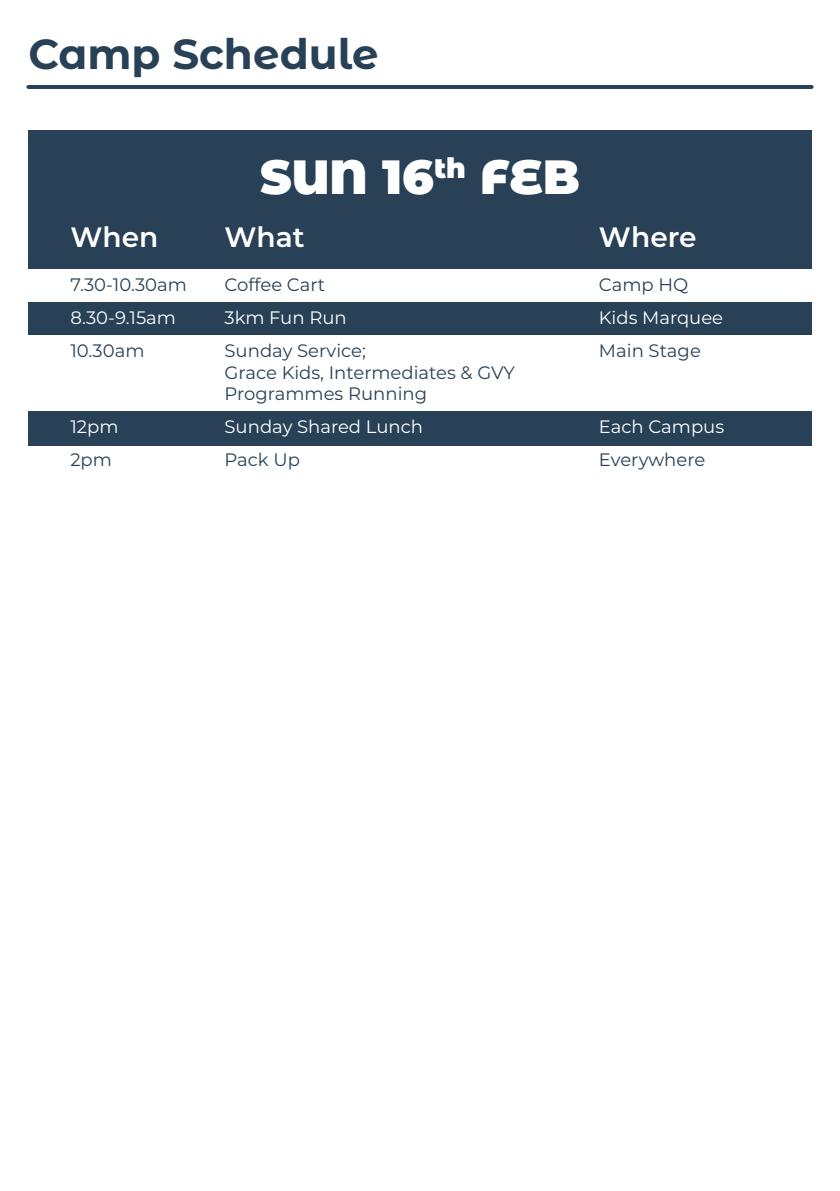
<style>
.page{position:relative;width:840px;height:1191px;background:#fff}
.page>*{position:absolute;margin:0;border:0;box-sizing:border-box;transform-origin:0 0}
.t1{font:900 48px "Montserrat Alternates";color:#fff}
.t2{font:700 42px "Montserrat Alternates";color:#284156}
.WWW{font:600 28px "Montserrat";color:#fff}
.Body_Blue{font:18px "Montserrat";color:#284156}
.Body_White{font:18px "Montserrat";color:#fff}
.Body_Blue_Multi{font:18px "Montserrat";color:#284156}
</style>
<div class="page">
<div style="left:28px;top:130px;width:783px;height:316px;background:#284156"></div>
<div style="left:0;top:269px;width:822px;height:33px;background:#fff"></div>
<div style="left:0;top:335px;width:822px;height:76px;background:#fff"></div>
<hr style="left:28px;top:85px;width:783px;height:4px;background:#284156">
<p class="t2" style="left:28px;top:24px;width:351px">Camp Schedule</p>
<p class="t1" style="left:260px;top:141px;width:321px">SUN 16<sup>th</sup> FEB</p>
<p class="WWW" style="left:70px;top:217px;width:89px">When</p>
<p class="WWW" style="left:224px;top:217px;width:82px">What</p>
<p class="WWW" style="left:598px;top:217px;width:99px">Where</p>
<p class="Body_Blue" style="left:70px;top:272px;width:118px">7.30-10.30am</p>
<p class="Body_Blue" style="left:224px;top:272px;width:102px">Coffee Cart</p>
<p class="Body_Blue" style="left:598px;top:272px;width:91px">Camp HQ</p>
<p class="Body_White" style="left:70px;top:305px;width:107px">8.30-9.15am</p>
<p class="Body_White" style="left:224px;top:305px;width:124px">3km Fun Run</p>
<p class="Body_White" style="left:598px;top:305px;width:126px">Kids Marquee</p>
<p class="Body_Blue_Multi" style="left:70px;top:338px;width:75px">10.30am</p>
<p class="Body_Blue_Multi" style="left:224px;top:338px;width:143px">Sunday Service;</p>
<p class="Body_Blue_Multi" style="left:598px;top:338px;width:103px">Main Stage</p>
<p class="Body_Blue_Multi" style="left:224px;top:360px;width:292px">Grace Kids, Intermediates &amp; GVY</p>
<p class="Body_Blue" style="left:224px;top:381px;width:204px">Programmes Running</p>
<p class="Body_White" style="left:70px;top:414px;width:50px">12pm</p>
<p class="Body_White" style="left:224px;top:414px;width:200px">Sunday Shared Lunch</p>
<p class="Body_White" style="left:598px;top:414px;width:127px">Each Campus</p>
<p class="Body_Blue" style="left:70px;top:447px;width:43px">2pm</p>
<p class="Body_Blue" style="left:224px;top:447px;width:77px">Pack Up</p>
<p class="Body_Blue" style="left:598px;top:447px;width:108px">Everywhere</p>
</div>
